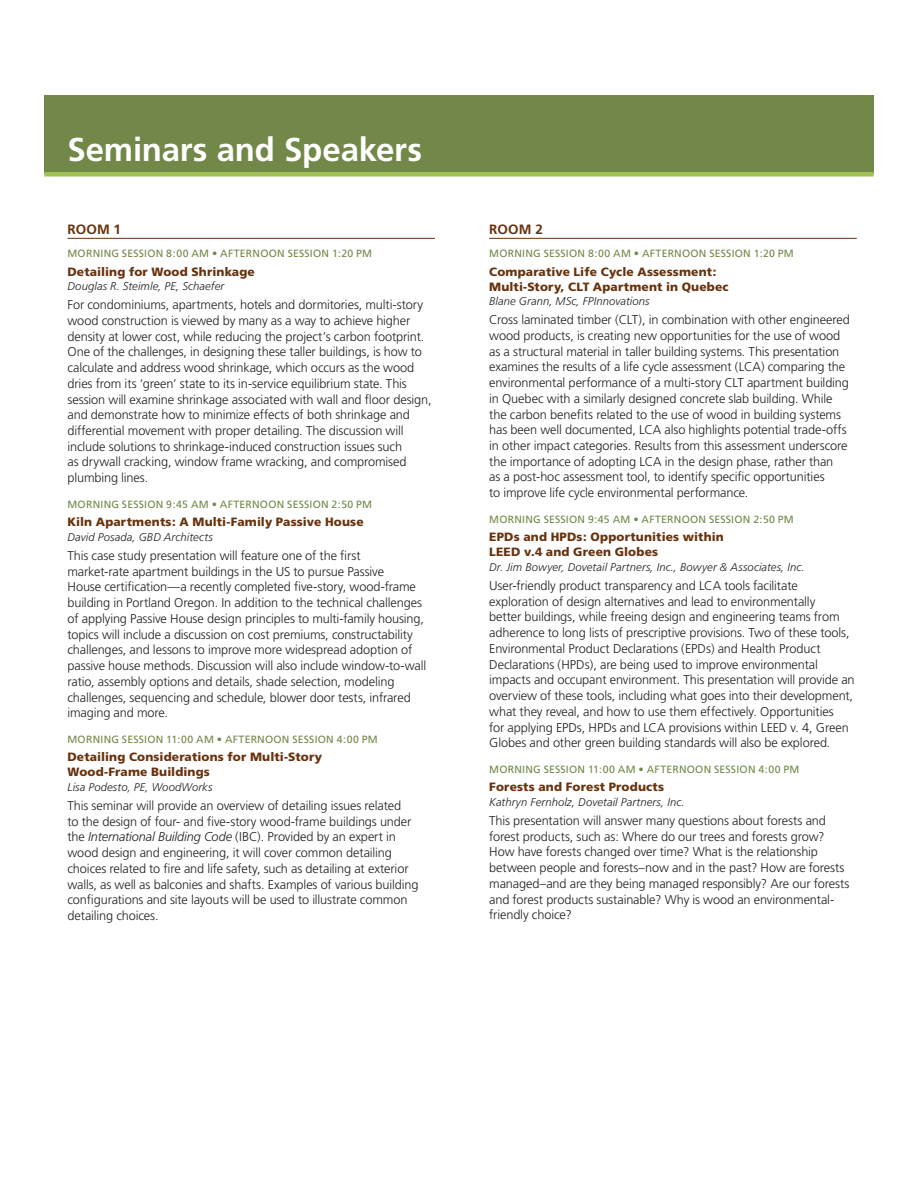
<style>
.page{position:relative;width:918px;height:1188px;background:#fff}
.page>*{position:absolute;margin:0;border:0;box-sizing:border-box;transform-origin:0 0}
.Seminar_Main_Head{font:700 33px "Frutiger";letter-spacing:-.005em;color:#fff}
.ROOM{font:700 13.5px "Frutiger";letter-spacing:.01em;color:#68320d}
.SESSION_BODY_TEXT{font:300 12.75px/15.8px "Frutiger";letter-spacing:-.01em;color:#231f20}
.DALLAS-DM-Session_Na{font:300 12.75px/15.8px "Frutiger";letter-spacing:-.01em;color:#231f20}
.DALLAS-DM-Session_Na-2{font:900 12px/15px "Frutiger";letter-spacing:.01em;color:#68320d}
.SPEAKER_NAME_-_body{font:italic 300 11.25px "Frutiger";letter-spacing:.01em;color:#231f20}
.SESSION_TIME_-_7poin{font:10.5px "Frutiger";letter-spacing:.025em;color:#728848}
.s1{font-style:italic}
</style>
<div class="page">
<hr style="left:68px;top:238px;width:367px;height:1px;background:#68320d">
<div style="left:44px;top:95px;width:830px;height:78px;background:#728848"></div>
<div style="left:44px;top:172px;width:830px;height:5px;background:#a1c155"></div>
<hr style="left:489px;top:238px;width:368px;height:1px;background:#68320d">
<p class="Seminar_Main_Head" style="left:68px;top:130px;width:356px">Seminars and Speakers</p>
<p class="ROOM" style="left:68px;top:221px;width:55px">ROOM 1</p>
<p class="SESSION_TIME_-_7poin" style="left:68px;top:247px;width:306px">MORNING SESSION 8:00 AM • AFTERNOON SESSION 1:20 PM</p>
<p class="DALLAS-DM-Session_Na-2" style="left:68px;top:264px;width:189px">Detailing for Wood Shrinkage</p>
<p class="SPEAKER_NAME_-_body" style="left:68px;top:279px;width:158px">Douglas R. Steimle, PE, Schaefer</p>
<p class="DALLAS-DM-Session_Na" style="left:68px;top:297px;width:366px">For condominiums, apartments, hotels and dormitories, multi-story wood construction is viewed by many as a way to achieve higher density at lower cost, while reducing the project’s carbon footprint.<br>One of the challenges, in designing these taller buildings, is how to calculate and address wood shrinkage, which occurs as the wood dries from its ‘green’ state to its in-service equilibrium state. This session will examine shrinkage associated with wall and floor design, and demonstrate how to minimize effects of both shrinkage and differential movement with proper detailing. The discussion will include solutions to shrinkage-induced construction issues such<br>as drywall cracking, window frame wracking, and compromised plumbing lines.</p>
<p class="SESSION_TIME_-_7poin" style="left:68px;top:498px;width:306px">MORNING SESSION 9:45 AM • AFTERNOON SESSION 2:50 PM</p>
<p class="DALLAS-DM-Session_Na-2" style="left:68px;top:514px;width:298px">Kiln Apartments: A Multi-Family Passive House</p>
<p class="SPEAKER_NAME_-_body" style="left:68px;top:530px;width:147px">David Posada, GBD Architects</p>
<p class="SESSION_BODY_TEXT" style="left:68px;top:548px;width:360px">This case study presentation will feature one of the first<br>market-rate apartment buildings in the US to pursue Passive<br>House certification—a recently completed five-story, wood-frame building in Portland Oregon. In addition to the technical challenges of applying Passive House design principles to multi-family housing, topics will include a discussion on cost premiums, constructability challenges, and lessons to improve more widespread adoption of passive house methods. Discussion will also include window-to-wall ratio, assembly options and details, shade selection, modeling challenges, sequencing and schedule, blower door tests, infrared imaging and more.</p>
<p class="SESSION_TIME_-_7poin" style="left:68px;top:733px;width:312px">MORNING SESSION 11:00 AM • AFTERNOON SESSION 4:00 PM</p>
<p class="DALLAS-DM-Session_Na-2" style="left:68px;top:749px;width:256px">Detailing Considerations for Multi-Story<br>Wood-Frame Buildings</p>
<p class="SPEAKER_NAME_-_body" style="left:68px;top:780px;width:147px">Lisa Podesto, PE, WoodWorks</p>
<p class="SESSION_BODY_TEXT" style="left:68px;top:798px;width:352px">This seminar will provide an overview of detailing issues related<br>to the design of four- and five-story wood-frame buildings under the <span class="s1">International Building Code</span> (IBC). Provided by an expert in wood design and engineering, it will cover common detailing choices related to fire and life safety, such as detailing at exterior walls, as well as balconies and shafts. Examples of various building configurations and site layouts will be used to illustrate common detailing choices.</p>
<p class="ROOM" style="left:489px;top:221px;width:55px">ROOM 2</p>
<p class="SESSION_TIME_-_7poin" style="left:489px;top:247px;width:306px">MORNING SESSION 8:00 AM • AFTERNOON SESSION 1:20 PM</p>
<p class="DALLAS-DM-Session_Na-2" style="left:489px;top:264px;width:241px">Comparative Life Cycle Assessment:<br>Multi-Story, CLT Apartment in Quebec</p>
<p class="SPEAKER_NAME_-_body" style="left:489px;top:294px;width:162px">Blane Grann, MSc, FPInnovations</p>
<p class="SESSION_BODY_TEXT" style="left:489px;top:312px;width:362px">Cross laminated timber (CLT), in combination with other engineered wood products, is creating new opportunities for the use of wood as a structural material in taller building systems. This presentation examines the results of a life cycle assessment (LCA) comparing the environmental performance of a multi-story CLT apartment building in Quebec with a similarly designed concrete slab building. While the carbon benefits related to the use of wood in building systems has been well documented, LCA also highlights potential trade-offs in other impact categories. Results from this assessment underscore the importance of adopting LCA in the design phase, rather than<br>as a post-hoc assessment tool, to identify specific opportunities<br>to improve life cycle environmental performance.</p>
<p class="SESSION_TIME_-_7poin" style="left:489px;top:513px;width:306px">MORNING SESSION 9:45 AM • AFTERNOON SESSION 2:50 PM</p>
<p class="DALLAS-DM-Session_Na-2" style="left:489px;top:529px;width:236px">EPDs and HPDs: Opportunities within<br>LEED v.4 and Green Globes</p>
<p class="SPEAKER_NAME_-_body" style="left:489px;top:560px;width:317px">Dr. Jim Bowyer, Dovetail Partners, Inc., Bowyer &amp; Associates, Inc.</p>
<p class="SESSION_BODY_TEXT" style="left:489px;top:578px;width:367px">User-friendly product transparency and LCA tools facilitate exploration of design alternatives and lead to environmentally<br>better buildings, while freeing design and engineering teams from adherence to long lists of prescriptive provisions. Two of these tools, Environmental Product Declarations (EPDs) and Health Product Declarations (HPDs), are being used to improve environmental impacts and occupant environment. This presentation will provide an overview of these tools, including what goes into their development, what they reveal, and how to use them effectively. Opportunities<br>for applying EPDs, HPDs and LCA provisions within LEED v. 4, Green Globes and other green building standards will also be explored.</p>
<p class="SESSION_TIME_-_7poin" style="left:489px;top:763px;width:312px">MORNING SESSION 11:00 AM • AFTERNOON SESSION 4:00 PM</p>
<p class="DALLAS-DM-Session_Na-2" style="left:489px;top:779px;width:176px">Forests and Forest Products</p>
<p class="SPEAKER_NAME_-_body" style="left:489px;top:795px;width:197px">Kathryn Fernholz, Dovetail Partners, Inc.</p>
<p class="SESSION_BODY_TEXT" style="left:489px;top:813px;width:362px">This presentation will answer many questions about forests and forest products, such as: Where do our trees and forests grow?<br>How have forests changed over time? What is the relationship between people and forests–now and in the past? How are forests managed–and are they being managed responsibly? Are our forests and forest products sustainable? Why is wood an environmental&shy;friendly choice?</p>
</div>
